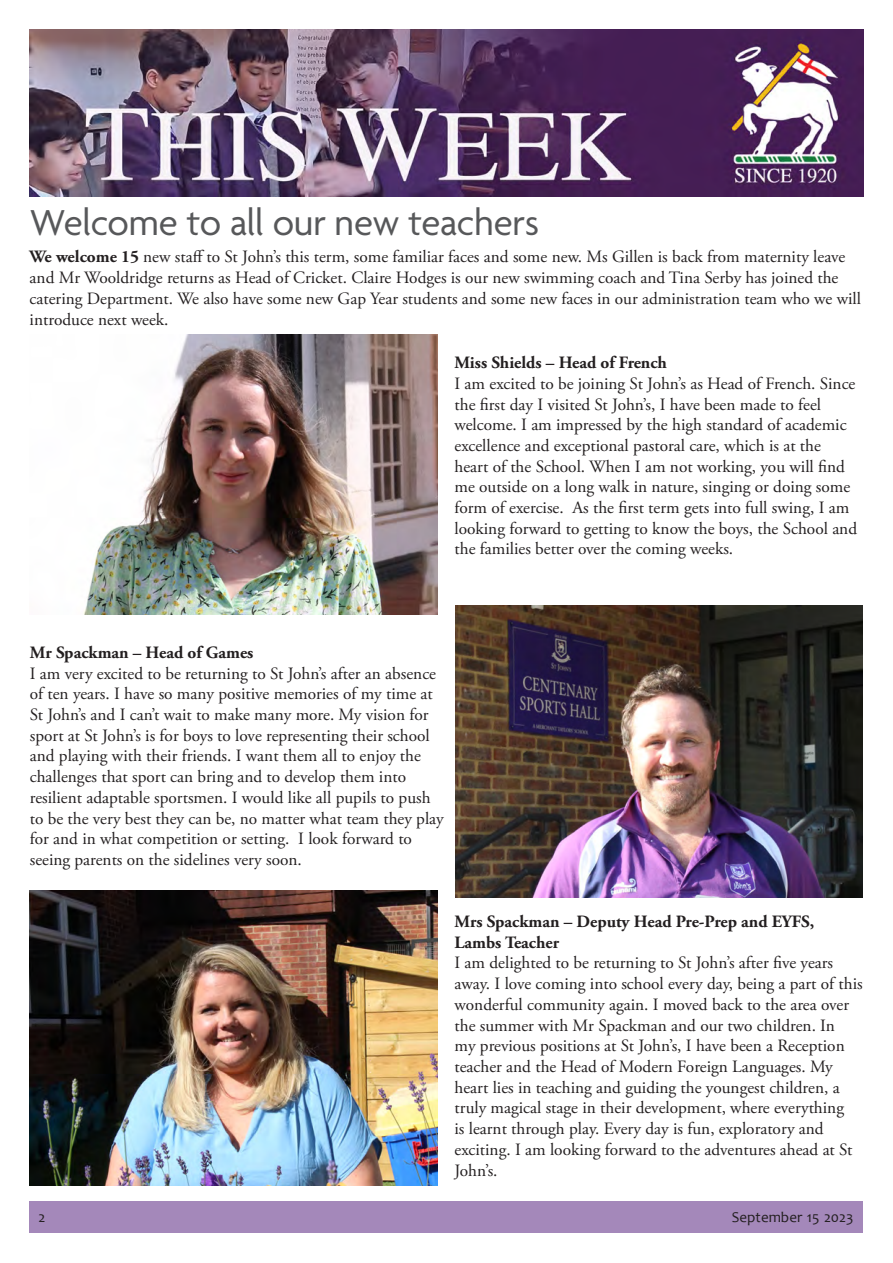
<style>
.page{position:relative;width:893px;height:1263px;background:#fff}
.page>*{position:absolute;margin:0;border:0;box-sizing:border-box;transform-origin:0 0}
.t1{font:39px "Agenda";letter-spacing:-.005em;color:#57585a}
.t2{font:17.25px/20.7px "Adobe Garamond Pro";color:#231f20}
.t3{font:700 17.25px/20.7px "Adobe Garamond Pro";color:#231f20}
.t4{font:15px "Candara";color:#231f20}
.s1{font-weight:700}
</style>
<div class="page">
<div style="left:29px;top:1201px;width:834px;height:32px;background:#a488ba"></div>
<img style="left:30px;top:30px;width:833px;height:166px">
<img style="left:83px;top:335px;width:354px;height:279px">
<img style="left:455px;top:606px;width:408px;height:291px">
<img style="left:30px;top:891px;width:407px;height:294px">
<p class="t1" style="left:30px;top:201px;width:511px">Welcome to all our new teachers</p>
<p class="t2" style="left:30px;top:247px;width:833px"><span class="s1">We welcome 15</span> new staff to St John’s this term, some familiar faces and some new. Ms Gillen is back from maternity leave and Mr Wooldridge returns as Head of Cricket. Claire Hodges is our new swimming coach and Tina Serby has joined the catering Department. We also have some new Gap Year students and some new faces in our administration team who we will introduce next week.</p>
<p class="t3" style="left:454px;top:353px;width:214px">Miss Shields – Head of French</p>
<p class="t2" style="left:454px;top:374px;width:404px">I am excited to be joining St John’s as Head of French. Since the first day I visited St John’s, I have been made to feel welcome. I am impressed by the high standard of academic excellence and exceptional pastoral care, which is at the heart of the School. When I am not working, you will find me outside on a long walk in nature, singing or doing some form of exercise. As the first term gets into full swing, I am looking forward to getting to know the boys, the School and the families better over the coming weeks.</p>
<p class="t3" style="left:30px;top:642px;width:225px">Mr Spackman – Head of Games</p>
<p class="t2" style="left:30px;top:663px;width:415px">I am very excited to be returning to St John’s after an absence of ten years. I have so many positive memories of my time at St John’s and I can’t wait to make many more. My vision for sport at St John’s is for boys to love representing their school and playing with their friends. I want them all to enjoy the challenges that sport can bring and to develop them into resilient adaptable sportsmen. I would like all pupils to push to be the very best they can be, no matter what team they play for and in what competition or setting. I look forward to seeing parents on the sidelines very soon.</p>
<p class="t3" style="left:454px;top:911px;width:361px">Mrs Spackman – Deputy Head Pre-Prep and EYFS,<br>Lambs Teacher</p>
<p class="t2" style="left:454px;top:953px;width:410px">I am delighted to be returning to St John’s after five years away. I love coming into school every day, being a part of this wonderful community again. I moved back to the area over the summer with Mr Spackman and our two children. In<br>my previous positions at St John’s, I have been a Reception teacher and the Head of Modern Foreign Languages. My heart lies in teaching and guiding the youngest children, a truly magical stage in their development, where everything<br>is learnt through play. Every day is fun, exploratory and exciting. I am looking forward to the adventures ahead at St John’s.</p>
<p class="t4" style="left:38px;top:1207px;width:8px">2</p>
<p class="t4" style="left:732px;top:1207px;width:123px">September 15 2023</p>
</div>
